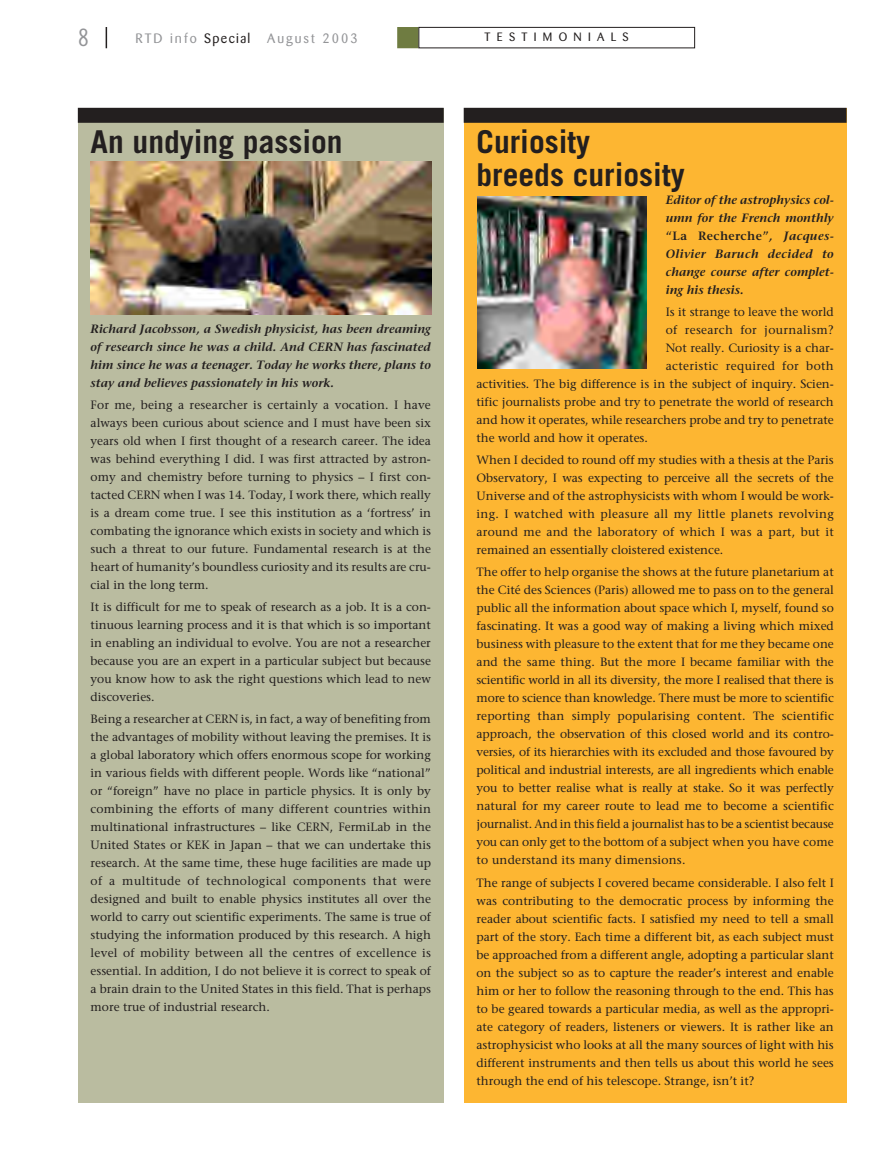
<style>
.page{position:relative;width:893px;height:1170px;background:#fff}
.page>*{position:absolute;margin:0;border:0;box-sizing:border-box;transform-origin:0 0}
.t1{font:700 31.5px/33px "Trade Gothic";color:#231f1f}
.t2{font:24px "Trade Gothic Cond Eighteen";color:#939497}
.t3{font:13.5px "Barmeno";letter-spacing:.15em;color:#939497}
.t4{font:12px/18px "Stone Serif";color:#231f1f;text-align:justify}
.t5{font:italic 600 12px/18px "Stone Serif";color:#231f1f;text-align:justify}
.t6{font:12px "Stone Serif";letter-spacing:.03em;color:#231f1f}
.t7{font:12px "Barmeno";letter-spacing:.525em;color:#231f1f}
.s1{color:#231f1f}
.s2{font-style:normal}
</style>
<div class="page">
<svg style="left:106px;top:27px;width:1px;height:21px"></svg>
<div style="left:398px;top:28px;width:20px;height:20px;background:#6f7c41"></div>
<div style="left:397px;top:27px;width:21px;height:21px;border:2px solid #6f7c41"></div>
<div style="left:418px;top:27px;width:277px;height:21px;border:1px solid #231f1f"></div>
<div style="left:463px;top:108px;width:383px;height:995px;background:#fdb632"></div>
<div style="left:463px;top:108px;width:383px;height:15px;background:#231f1f"></div>
<div style="left:78px;top:108px;width:365px;height:995px;background:#babca0"></div>
<div style="left:78px;top:108px;width:365px;height:15px;background:#231f1f"></div>
<img style="left:90px;top:162px;width:341px;height:153px">
<img style="left:477px;top:196px;width:170px;height:173px">
<h2 class="t2" style="left:78px;top:29px;width:12px">8</h2>
<p class="t3" style="left:135px;top:32px;width:224px">RTD info <span class="s1">Special</span> August 2003</p>
<p class="t7" style="left:484px;top:32px;width:146px">TESTIMONIALS</p>
<h1 class="t1" style="left:91px;top:128px;width:253px">An undying passion</h1>
<p class="t5" style="left:91px;top:321px;width:342px">Richard Jacobsson, a Swedish physicist, has been dreaming of research since he was a child. And CERN has fascinated him since he was a teenager. Today he works there, plans to stay and believes passionately in his work.</p>
<p class="t4" style="left:91px;top:397px;width:342px">For me, being a researcher is certainly a vocation. I have always been curious about science and I must have been six years old when I first thought of a research career. The idea was behind everything I did. I was first attracted by astron&shy;omy and chemistry before turning to physics – I first con&shy;tacted CERN when I was 14. Today, I work there, which really is a dream come true. I see this institution as a ‘fortress’ in combating the ignorance which exists in society and which is such a threat to our future. Fundamental research is at the heart of humanity’s boundless curiosity and its results are cru&shy;cial in the long term.</p>
<p class="t4" style="left:91px;top:599px;width:342px">It is difficult for me to speak of research as a job. It is a con&shy;tinuous learning process and it is that which is so important in enabling an individual to evolve. You are not a researcher because you are an expert in a particular subject but because you know how to ask the right questions which lead to new discoveries.</p>
<p class="t4" style="left:91px;top:711px;width:342px">Being a researcher at CERN is, in fact, a way of benefiting from the advantages of mobility without leaving the premises. It is a global laboratory which offers enormous scope for working in various fields with different people. Words like “national” or “foreign” have no place in particle physics. It is only by combining the efforts of many different countries within multinational infrastructures – like CERN, FermiLab in the United States or KEK in Japan – that we can undertake this research. At the same time, these huge facilities are made up of a multitude of technological components that were designed and built to enable physics institutes all over the world to carry out scientific experiments. The same is true of studying the information produced by this research. A high level of mobility between all the centres of excellence is essential. In addition, I do not believe it is correct to speak of a brain drain to the United States in this field. That is perhaps more true of industrial research.</p>
<h1 class="t1" style="left:476px;top:128px;width:210px">Curiosity breeds curiosity</h1>
<p class="t5" style="left:665px;top:192px;width:169px">Editor of the astrophysics col&shy;umn for the French monthly <span class="s2">“La Recherche”</span>, Jacques-Olivier Baruch decided to change course after complet&shy;ing his thesis.</p>
<p class="t4" style="left:665px;top:304px;width:169px">Is it strange to leave the world</p>
<p class="t6" style="left:665px;top:325px;width:169px">of research for journalism?</p>
<p class="t4" style="left:665px;top:340px;width:169px">Not really. Curiosity is a char-</p>
<p class="t6" style="left:665px;top:361px;width:169px">acteristic required for both</p>
<p class="t4" style="left:476px;top:376px;width:359px">activities. The big difference is in the subject of inquiry. Scien-</p>
<p class="t4" style="left:476px;top:394px;width:359px">tific journalists probe and try to penetrate the world of research</p>
<p class="t4" style="left:476px;top:412px;width:359px">and how it operates, while researchers probe and try to penetrate</p>
<p class="t4" style="left:476px;top:430px;width:173px">the world and how it operates.</p>
<p class="t4" style="left:476px;top:452px;width:359px">When I decided to round off my studies with a thesis at the Paris Observatory, I was expecting to perceive all the secrets of the Universe and of the astrophysicists with whom I would be work&shy;ing. I watched with pleasure all my little planets revolving around me and the laboratory of which I was a part, but it remained an essentially cloistered existence.</p>
<p class="t4" style="left:476px;top:564px;width:359px">The offer to help organise the shows at the future planetarium at the Cité des Sciences (Paris) allowed me to pass on to the general public all the information about space which I, myself, found so fascinating. It was a good way of making a living which mixed business with pleasure to the extent that for me they became one and the same thing. But the more I became familiar with the scientific world in all its diversity, the more I realised that there is more to science than knowledge. There must be more to scientific reporting than simply popularising content. The scientific approach, the observation of this closed world and its contro&shy;versies, of its hierarchies with its excluded and those favoured by political and industrial interests, are all ingredients which enable you to better realise what is really at stake. So it was perfectly natural for my career route to lead me to become a scientific journalist. And in this field a journalist has to be a scientist because you can only get to the bottom of a subject when you have come to understand its many dimensions.</p>
<p class="t4" style="left:476px;top:875px;width:359px">The range of subjects I covered became considerable. I also felt I was contributing to the democratic process by informing the reader about scientific facts. I satisfied my need to tell a small part of the story. Each time a different bit, as each subject must be approached from a different angle, adopting a particular slant on the subject so as to capture the reader’s interest and enable him or her to follow the reasoning through to the end. This has to be geared towards a particular media, as well as the appropri&shy;ate category of readers, listeners or viewers. It is rather like an astrophysicist who looks at all the many sources of light with his different instruments and then tells us about this world he sees through the end of his telescope. Strange, isn’t it?</p>
</div>
